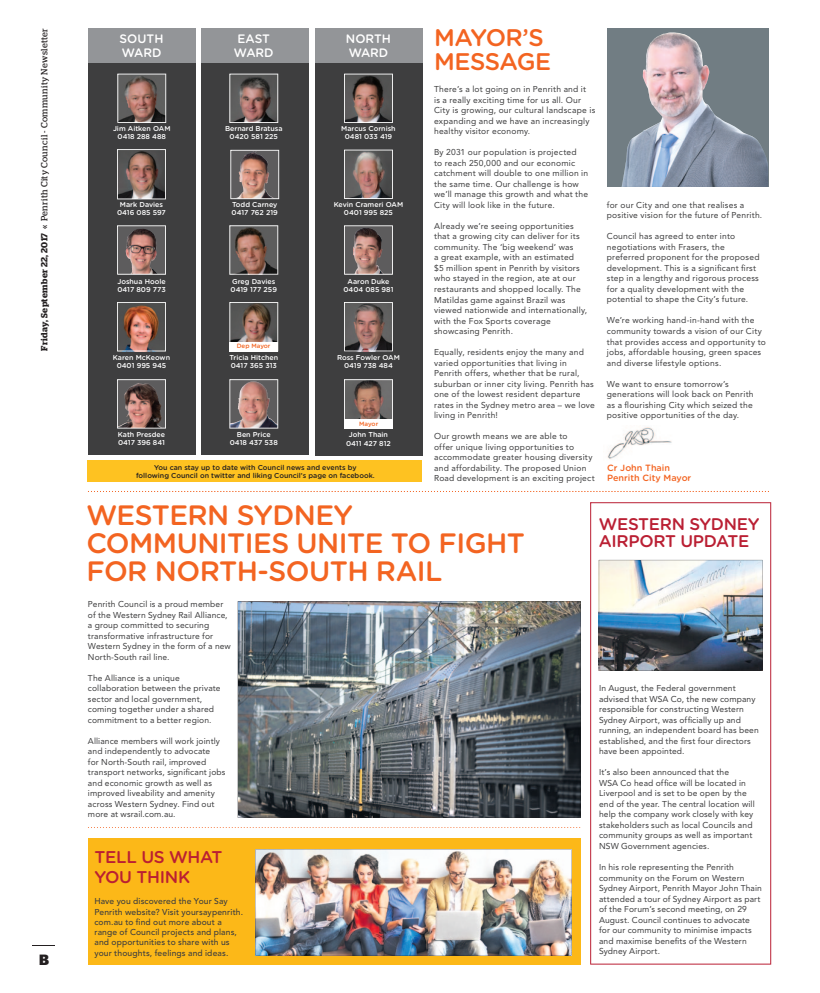
<style>
.page{position:relative;width:820px;height:993px;background:#fff}
.page>*{position:absolute;margin:0;border:0;box-sizing:border-box;transform-origin:0 0}
.t1{font:500 28px/28px "Gotham Rounded";letter-spacing:-.02em;color:#f36421}
.t2{font:500 24px/24px "Gotham Rounded";letter-spacing:-.025em;color:#f36421}
.t3{font:500 17px/20px "Gotham Rounded";letter-spacing:-.02em;color:#ba1f33}
.t4{font:500 16.9px/16.9px "Gotham Rounded";letter-spacing:-.02em;color:#ba1f33}
.t5{font:900 15px "Gdn Sans";color:#231f20}
.t6{font:500 12.2px/13.7px "Gotham Rounded";color:#fff}
.t7{font:9px "Stag";letter-spacing:.035em;color:#231f20}
.t8{font:500 9px/9.8px "Gotham Rounded";color:#f36421}
.t9{font:8.5px/10.5px "Avenir LT Std";letter-spacing:.02em;color:#3e3e3f}
.t10{font:500 8.5px/10.2px "Avenir LT Std";letter-spacing:.015em;color:#3e3e3f}
.t11{font:500 7.1px/8.5px "Gotham Rounded";color:#fff;text-align:center}
.t12{font:500 7.1px/8.5px "Gotham Rounded";color:#231f20;text-align:center}
.t13{font:500 6.2px "Gotham Rounded";color:#f36421}
.s1{font-weight:600}
</style>
<div class="page">
<div style="left:201px;top:41px;width:108px;height:414px;background:#3e3e3f"></div>
<div style="left:314px;top:42px;width:108px;height:413px;background:#3e3e3f"></div>
<div style="left:88px;top:43px;width:107px;height:412px;background:#3e3e3f"></div>
<div style="left:88px;top:28px;width:107px;height:35px;background:#939598"></div>
<div style="left:201px;top:28px;width:108px;height:35px;background:#939598"></div>
<div style="left:314px;top:28px;width:108px;height:35px;background:#939598"></div>
<div style="left:607px;top:28px;width:161px;height:159px;background:#717d83"></div>
<img style="left:621px;top:32px;width:146px;height:155px">
<svg style="left:230px;top:150px;width:49px;height:49px;background:#8d7771"></svg>
<svg style="left:344px;top:74px;width:49px;height:49px;background:#73625d"></svg>
<svg style="left:229px;top:74px;width:49px;height:49px;background:#70615f"></svg>
<svg style="left:344px;top:302px;width:49px;height:49px;background:#7c6966"></svg>
<svg style="left:229px;top:302px;width:49px;height:40px;background:#74635d"></svg>
<svg style="left:117px;top:302px;width:49px;height:49px;background:#8f695c"></svg>
<svg style="left:344px;top:149px;width:49px;height:50px"></svg>
<svg style="left:117px;top:74px;width:49px;height:49px;background:#7d6964"></svg>
<svg style="left:117px;top:149px;width:49px;height:50px"></svg>
<svg style="left:229px;top:379px;width:49px;height:49px;background:#957b77"></svg>
<svg style="left:344px;top:379px;width:49px;height:40px;background:#7f6d66"></svg>
<svg style="left:117px;top:379px;width:49px;height:49px;background:#77625e"></svg>
<svg style="left:344px;top:225px;width:49px;height:49px;background:#816f6b"></svg>
<svg style="left:229px;top:225px;width:49px;height:49px;background:#78635c"></svg>
<svg style="left:117px;top:225px;width:49px;height:49px;background:#846f6b"></svg>
<div style="left:229px;top:342px;width:49px;height:9px;background:#fff"></div>
<div style="left:344px;top:419px;width:49px;height:9px;background:#fff"></div>
<div style="left:88px;top:460px;width:334px;height:22px;background:#fec221"></div>
<img style="left:607px;top:427px;width:65px;height:32px">
<svg style="left:88px;top:491px;width:680px;height:1px"></svg>
<div style="left:88px;top:838px;width:492px;height:126px;background:#fcb818"></div>
<img style="left:255px;top:849px;width:316px;height:106px">
<svg style="left:590px;top:502px;width:180px;height:462px"></svg>
<img style="left:237px;top:601px;width:343px;height:216px">
<img style="left:598px;top:559px;width:164px;height:111px">
<p class="t7" style="left:39px;top:351px;width:324px;rotate:-90deg"><span class="s1">Friday, September 22, 2017</span> « Penrith City Council - Community Newsletter</p>
<h3 class="t5" style="left:39px;top:949px;width:11px">B</h3>
<h3 class="t6" style="left:120px;top:32px;width:45px">SOUTH<br>WARD</h3>
<h2 class="t2" style="left:434px;top:25px;width:119px">MAYOR’S<br>MESSAGE</h2>
<h3 class="t6" style="left:234px;top:32px;width:41px">EAST<br>WARD</h3>
<h3 class="t6" style="left:346px;top:32px;width:47px">NORTH<br>WARD</h3>
<p class="t9" style="left:434px;top:84px;width:163px">There’s a lot going on in Penrith and it<br>is a really exciting time for us all. Our City is growing, our cultural landscape is expanding and we have an increasingly healthy visitor economy.</p>
<p class="t9" style="left:434px;top:147px;width:156px">By 2031 our population is projected<br>to reach 250,000 and our economic catchment will double to one million in the same time. Our challenge is how we’ll manage this growth and what the City will look like in the future.</p>
<p class="t9" style="left:434px;top:221px;width:154px">Already we’re seeing opportunities that a growing city can deliver for its community. The ‘big weekend’ was<br>a great example, with an estimated<br>$5 million spent in Penrith by visitors who stayed in the region, ate at our restaurants and shopped locally. The Matildas game against Brazil was viewed nationwide and internationally, with the Fox Sports coverage showcasing Penrith.</p>
<p class="t9" style="left:434px;top:347px;width:162px">Equally, residents enjoy the many and varied opportunities that living in Penrith offers, whether that be rural, suburban or inner city living. Penrith has one of the lowest resident departure rates in the Sydney metro area – we love living in Penrith!</p>
<p class="t9" style="left:434px;top:431px;width:162px">Our growth means we are able to<br>offer unique living opportunities to accommodate greater housing diversity and affordability. The proposed Union Road development is an exciting project</p>
<p class="t11" style="left:225px;top:123px;width:59px">Bernard Bratusa<br>0420 581 225</p>
<p class="t11" style="left:341px;top:123px;width:56px">Marcus Cornish<br>0481 033 419</p>
<p class="t11" style="left:113px;top:124px;width:59px">Jim Aitken OAM<br>0418 288 488</p>
<p class="t9" style="left:606px;top:200px;width:157px">for our City and one that realises a positive vision for the future of Penrith.</p>
<p class="t9" style="left:606px;top:231px;width:154px">Council has agreed to enter into negotiations with Frasers, the preferred proponent for the proposed development. This is a significant first step in a lengthy and rigorous process for a quality development with the potential to shape the City’s future.</p>
<p class="t9" style="left:606px;top:315px;width:160px">We’re working hand-in-hand with the community towards a vision of our City that provides access and opportunity to jobs, affordable housing, green spaces and diverse lifestyle options.</p>
<p class="t9" style="left:606px;top:378px;width:148px">We want to ensure tomorrow’s generations will look back on Penrith as a flourishing City which seized the positive opportunities of the day.</p>
<p class="t11" style="left:117px;top:200px;width:50px">Mark Davies<br>0416 085 597</p>
<p class="t11" style="left:231px;top:200px;width:48px;text-align:left">Todd Carney<br>0417 762 219</p>
<p class="t11" style="left:333px;top:200px;width:71px">Kevin Crameri OAM<br>0401 995 825</p>
<p class="t11" style="left:117px;top:276px;width:50px;text-align:left">Joshua Hoole<br>0417 809 773</p>
<p class="t11" style="left:230px;top:276px;width:48px;text-align:left">Greg Davies<br>0419 177 259</p>
<p class="t11" style="left:343px;top:276px;width:52px">Aaron Duke<br>0404 085 981</p>
<p class="t13" style="left:237px;top:342px;width:35px">Dep Mayor</p>
<p class="t11" style="left:229px;top:353px;width:50px;text-align:left">Tricia Hitchen<br>0417 365 313</p>
<p class="t11" style="left:337px;top:353px;width:64px">Ross Fowler OAM<br>0419 738 484</p>
<p class="t11" style="left:113px;top:353px;width:59px">Karen McKeown<br>0401 995 945</p>
<p class="t13" style="left:359px;top:419px;width:21px">Mayor</p>
<p class="t12" style="left:136px;top:462px;width:240px">You can stay up to date with Council news and events by<br>following Council on twitter and liking Council’s page on facebook.</p>
<p class="t8" style="left:607px;top:462px;width:86px">Cr John Thain<br>Penrith City Mayor</p>
<h1 class="t1" style="left:86px;top:499px;width:440px">WESTERN SYDNEY<br>COMMUNITIES UNITE TO FIGHT<br>FOR NORTH-SOUTH RAIL</h1>
<p class="t9" style="left:88px;top:599px;width:144px">Penrith Council is a proud member of the Western Sydney Rail Alliance, a group committed to securing transformative infrastructure for<br>Western Sydney in the form of a new<br>North-South rail line.</p>
<p class="t9" style="left:88px;top:672px;width:134px">The Alliance is a unique collaboration between the private sector and local government, coming together under a shared commitment to a better region.</p>
<p class="t9" style="left:88px;top:735px;width:139px">Alliance members will work jointly and independently to advocate<br>for North-South rail, improved transport networks, significant jobs and economic growth as well as improved liveability and amenity across Western Sydney. Find out more at wsrail.com.au.</p>
<h3 class="t3" style="left:94px;top:845px;width:130px">TELL US WHAT<br>YOU THINK</h3>
<p class="t10" style="left:94px;top:896px;width:150px">Have you discovered the Your Say Penrith website? Visit yoursaypenrith. com.au to find out more about a range of Council projects and plans, and opportunities to share with us your thoughts, feelings and ideas.</p>
<p class="t11" style="left:118px;top:429px;width:49px;text-align:left">Kath Presdee<br>0417 396 841</p>
<p class="t11" style="left:230px;top:429px;width:49px">Ben Price<br>0418 437 538</p>
<p class="t11" style="left:346px;top:429px;width:46px;line-height:9.4px">John Thain<br>0411 427 812</p>
<h3 class="t4" style="left:598px;top:514px;width:162px">WESTERN SYDNEY<br>AIRPORT UPDATE</h3>
<p class="t9" style="left:599px;top:683px;width:161px">In August, the Federal government advised that WSA Co, the new company responsible for constructing Western Sydney Airport, was officially up and running, an independent board has been established, and the first four directors have been appointed.</p>
<p class="t9" style="left:599px;top:767px;width:157px">It’s also been announced that the<br>WSA Co head office will be located in Liverpool and is set to be open by the end of the year. The central location will help the company work closely with key stakeholders such as local Councils and community groups as well as important NSW Government agencies.</p>
<p class="t9" style="left:599px;top:861px;width:164px">In his role representing the Penrith community on the Forum on Western Sydney Airport, Penrith Mayor John Thain attended a tour of Sydney Airport as part of the Forum’s second meeting, on 29<br>August. Council continues to advocate for our community to minimise impacts and maximise benefits of the Western Sydney Airport.</p>
</div>
